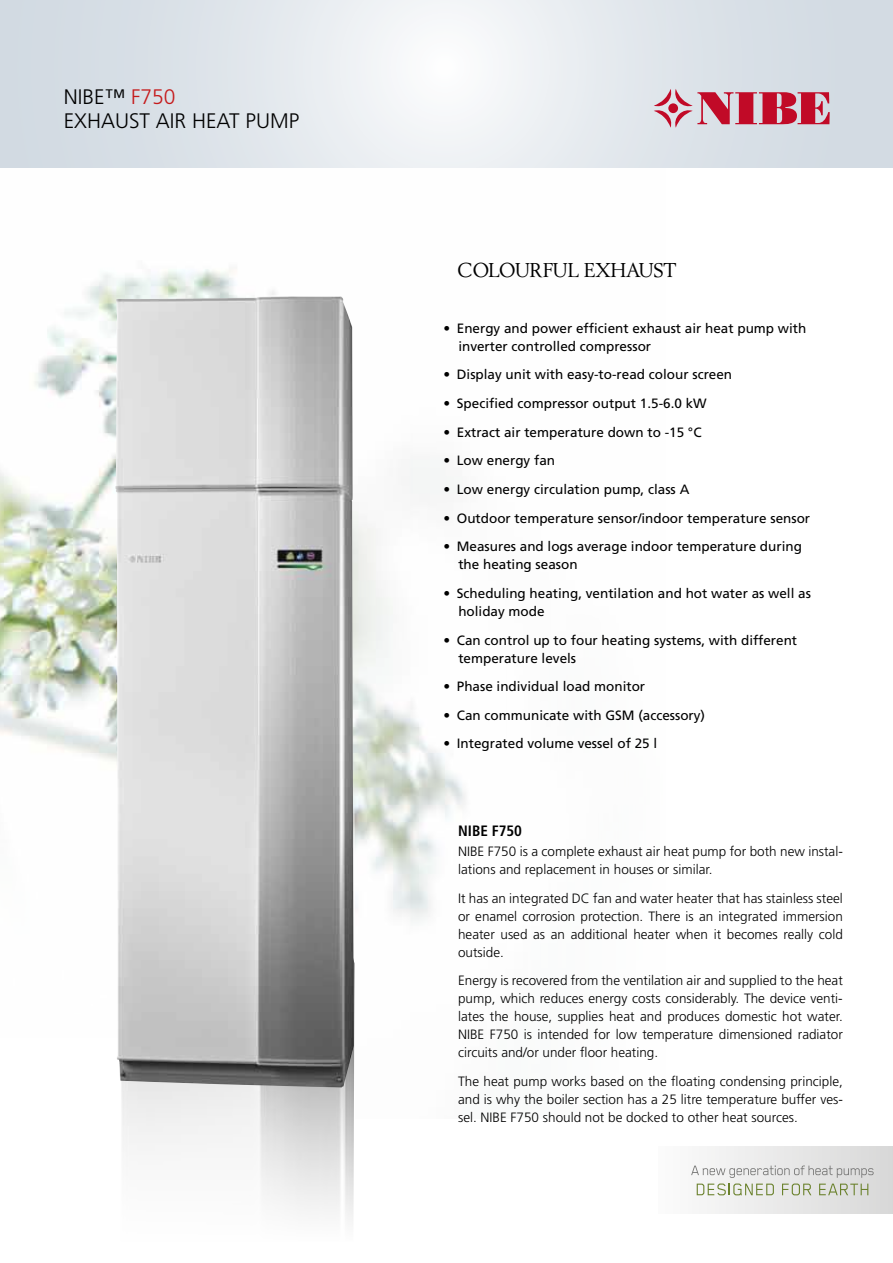
<style>
.page{position:relative;width:893px;height:1263px;background:#fff}
.page>*{position:absolute;margin:0;border:0;box-sizing:border-box;transform-origin:0 0}
.t1{font:300 21px/24px "Frutiger";color:#000}
.t2{font:21px "Berling";color:#000}
.t3{font:700 condensed 15px "Frutiger";color:#000}
.t4{font:300 13.5px/18px "Frutiger";color:#000;text-align:justify}
.t5{font:13.5px/18px "Frutiger CE";color:#000}
.s1{color:#c51a1b}
</style>
<div class="page">
<img style="left:0;top:269px;width:465px;height:653px">
<svg style="left:0;top:0;width:893px;height:168px"></svg>
<div style="left:0;top:800px;width:355px;height:334px;background:#fff"></div>
<img style="left:121px;top:1087px;width:233px;height:134px">
<img style="left:115px;top:296px;width:239px;height:791px">
<div style="left:658px;top:1147px;width:235px;height:66px;background:linear-gradient(to right,#fbfbfb,#d7d8d7)"></div>
<svg style="left:691px;top:1165px;width:183px;height:30px"></svg>
<svg style="left:654px;top:89px;width:176px;height:38px;background:#ce8091"></svg>
<h1 class="t1" style="left:64px;top:85px;width:237px">NIBE™ <span class="s1">F750<br></span>exhaust air heat pump</h1>
<h1 class="t2" style="left:457px;top:258px;width:221px">COLOURFUL EXHAUST</h1>
<p class="t5" style="left:458px;top:319px;width:350px;text-indent:-15px">• Energy and power efficient exhaust air heat pump with inverter controlled compressor</p>
<p class="t5" style="left:443px;top:366px;width:290px">• Display unit with easy-to-read colour screen</p>
<p class="t5" style="left:443px;top:394px;width:265px">• Specified compressor output 1.5-6.0 kW</p>
<p class="t5" style="left:443px;top:423px;width:260px">• Extract air temperature down to -15 °C</p>
<p class="t5" style="left:443px;top:452px;width:113px">• Low energy fan</p>
<p class="t5" style="left:443px;top:480px;width:248px">• Low energy circulation pump, class A</p>
<p class="t5" style="left:443px;top:509px;width:368px">• Outdoor temperature sensor/indoor temperature sensor</p>
<p class="t5" style="left:458px;top:537px;width:345px;text-indent:-15px">• Measures and logs average indoor temperature during the heating season</p>
<p class="t5" style="left:458px;top:584px;width:354px;text-indent:-15px">• Scheduling heating, ventilation and hot water as well as holiday mode</p>
<p class="t5" style="left:458px;top:631px;width:340px;text-indent:-15px">• Can control up to four heating systems, with different temperature levels</p>
<p class="t5" style="left:443px;top:677px;width:203px">• Phase individual load monitor</p>
<p class="t5" style="left:443px;top:706px;width:263px">• Can communicate with GSM (accessory)</p>
<p class="t5" style="left:443px;top:735px;width:215px">• Integrated volume vessel of 25 l</p>
<p class="t3" style="left:458px;top:822px;width:65px">NIBE F750</p>
<p class="t4" style="left:458px;top:842px;width:386px">NIBE F750 is a complete exhaust air heat pump for both new instal&shy;lations and replacement in houses or similar.</p>
<p class="t4" style="left:458px;top:889px;width:386px">It has an integrated DC fan and water heater that has stainless steel or enamel corrosion protection. There is an integrated immersion heater used as an additional heater when it becomes really cold outside.</p>
<p class="t4" style="left:458px;top:972px;width:386px">Energy is recovered from the ventilation air and supplied to the heat pump, which reduces energy costs considerably. The device venti&shy;lates the house, supplies heat and produces domestic hot water.<br>NIBE F750 is intended for low temperature dimensioned radiator circuits and/or under floor heating.</p>
<p class="t4" style="left:458px;top:1072px;width:386px">The heat pump works based on the floating condensing principle, and is why the boiler section has a 25 litre temperature buffer ves&shy;sel. NIBE F750 should not be docked to other heat sources.</p>
</div>
